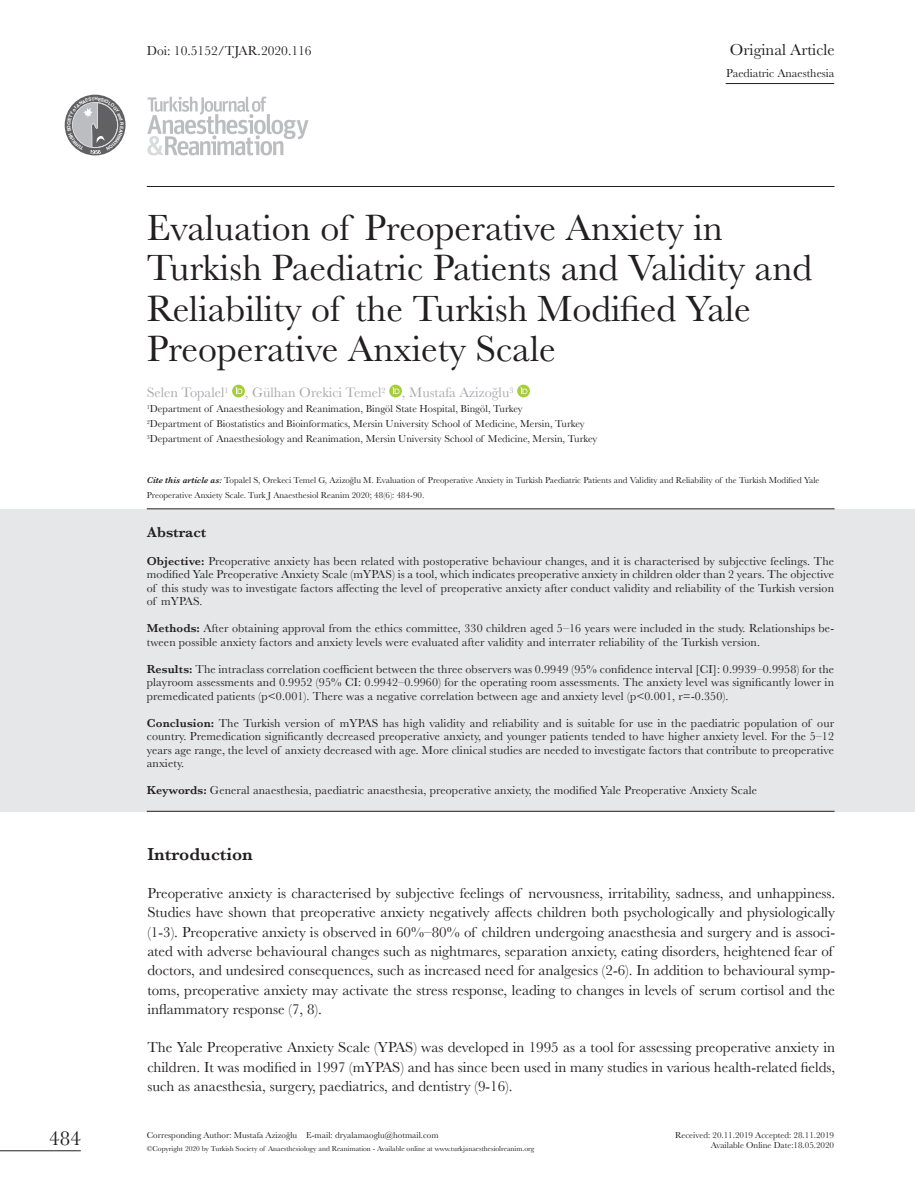
<style>
.page{position:relative;width:915px;height:1191px;background:#fff}
.page>*{position:absolute;margin:0;border:0;box-sizing:border-box;transform-origin:0 0}
.t1{font:37.8px/40.5px "Baskerville";color:#231f20}
.t2{font:21px "Baskerville";color:#231f20}
.t3{font:600 18px "Baskerville";color:#231f20}
.t4{font:16.5px "Baskerville";color:#231f20}
.t5{font:15px/19.2px "Baskerville";color:#231f20}
.t6{font:600 15px "Baskerville";color:#231f20}
.t7{font:14.25px "Baskerville";color:#a8a9ad}
.t8{font:13.5px "Baskerville";color:#231f20}
.t9{font:12px/13.5px "Baskerville";letter-spacing:.01em;color:#231f20;text-align:justify}
.t10{font:10.5px "Baskerville";color:#231f20}
.t11{font:9px/15px "Baskerville";color:#231f20}
.t12{font:7.5px "Baskerville";color:#231f20}
.s1{font-weight:600;font-style:italic}
.s2{font-weight:600}
</style>
<div class="page">
<svg style="left:147px;top:97px;width:161px;height:58px"></svg>
<svg style="left:232px;top:385px;width:13px;height:12px"></svg>
<svg style="left:235px;top:387px;width:7px;height:7px"></svg>
<svg style="left:389px;top:385px;width:13px;height:12px"></svg>
<svg style="left:392px;top:387px;width:7px;height:7px"></svg>
<div style="left:517px;top:385px;width:12px;height:12px;background:#a6ce39;border-radius:50%"></div>
<svg style="left:520px;top:387px;width:7px;height:7px"></svg>
<hr style="left:147px;top:186px;width:687px;height:1px;background:#231f20">
<div style="left:0;top:508px;width:914px;height:303px;background:#e6e7e9"></div>
<hr style="left:147px;top:508px;width:687px;height:1px;background:#231f20">
<hr style="left:147px;top:811px;width:687px;height:1px;background:#231f20">
<hr style="left:0;top:1150px;width:81px;height:1px;background:#231f20">
<hr style="left:725px;top:83px;width:108px;height:1px;background:#231f20">
<svg style="left:65px;top:97px;width:58px;height:57px"></svg>
<p class="t2" style="left:49px;top:1124px;width:33px">484</p>
<p class="t8" style="left:147px;top:42px;width:166px">Doi: 10.5152/TJAR.2020.116</p>
<p class="t4" style="left:729px;top:39px;width:106px">Original Article</p>
<p class="t9" style="left:726px;top:66px;width:110px">Paediatric Anaesthesia</p>
<p class="t1" style="left:147px;top:208px;width:666px">Evaluation of Preoperative Anxiety in Turkish Paediatric Patients and Validity and Reliability of the Turkish Modified Yale Preoperative Anxiety Scale</p>
<p class="t7" style="left:147px;top:384px;width:368px">Selen Topalel<sup>1</sup> , Gülhan Orekici Temel<sup>2</sup> , Mustafa Azizoğlu<sup>3</sup></p>
<p class="t10" style="left:147px;top:402px;width:377px"><sup>1</sup>Department of Anaesthesiology and Reanimation, Bingöl State Hospital, Bingöl, Turkey</p>
<p class="t10" style="left:147px;top:417px;width:439px"><sup>2</sup>Department of Biostatistics and Bioinformatics, Mersin University School of Medicine, Mersin, Turkey</p>
<p class="t10" style="left:147px;top:432px;width:452px"><sup>3</sup>Department of Anaesthesiology and Reanimation, Mersin University School of Medicine, Mersin, Turkey</p>
<p class="t11" style="left:147px;top:472px;width:674px"><span class="s1">Cite this article as:</span> Topalel S, Orekeci Temel G, Azizoğlu M. Evaluation of Preoperative Anxiety in Turkish Paediatric Patients and Validity and Reliability of the Turkish Modified Yale<br>Preoperative Anxiety Scale. Turk J Anaesthesiol Reanim 2020; 48(6): 484-90.</p>
<p class="t6" style="left:147px;top:521px;width:61px">Abstract</p>
<p class="t9" style="left:147px;top:554px;width:688px"><span class="s2">Objective:</span> Preoperative anxiety has been related with postoperative behaviour changes, and it is characterised by subjective feelings. The modified Yale Preoperative Anxiety Scale (mYPAS) is a tool, which indicates preoperative anxiety in children older than 2 years. The objective of this study was to investigate factors affecting the level of preoperative anxiety after conduct validity and reliability of the Turkish version of mYPAS.</p>
<p class="t9" style="left:147px;top:622px;width:688px"><span class="s2">Methods:</span> After obtaining approval from the ethics committee, 330 children aged 5–16 years were included in the study. Relationships be&shy;tween possible anxiety factors and anxiety levels were evaluated after validity and interrater reliability of the Turkish version.</p>
<p class="t9" style="left:147px;top:662px;width:688px"><span class="s2">Results:</span> The intraclass correlation coefficient between the three observers was 0.9949 (95% confidence interval [CI]: 0.9939–0.9958) for the playroom assessments and 0.9952 (95% CI: 0.9942–0.9960) for the operating room assessments. The anxiety level was significantly lower in premedicated patients (p&lt;0.001). There was a negative correlation between age and anxiety level (p&lt;0.001, r=-0.350).</p>
<p class="t9" style="left:147px;top:716px;width:688px"><span class="s2">Conclusion:</span> The Turkish version of mYPAS has high validity and reliability and is suitable for use in the paediatric population of our country. Premedication significantly decreased preoperative anxiety, and younger patients tended to have higher anxiety level. For the 5–12 years age range, the level of anxiety decreased with age. More clinical studies are needed to investigate factors that contribute to preoperative anxiety.</p>
<p class="t9" style="left:147px;top:784px;width:611px"><span class="s2">Keywords:</span> General anaesthesia, paediatric anaesthesia, preoperative anxiety, the modified Yale Preoperative Anxiety Scale</p>
<p class="t3" style="left:147px;top:841px;width:107px">Introduction</p>
<p class="t5" style="left:147px;top:884px;width:689px">Preoperative anxiety is characterised by subjective feelings of nervousness, irritability, sadness, and unhappiness.<br>Studies have shown that preoperative anxiety negatively affects children both psychologically and physiologically (1-3). Preoperative anxiety is observed in 60%–80% of children undergoing anaesthesia and surgery and is associ&shy;ated with adverse behavioural changes such as nightmares, separation anxiety, eating disorders, heightened fear of doctors, and undesired consequences, such as increased need for analgesics (2-6). In addition to behavioural symp&shy;toms, preoperative anxiety may activate the stress response, leading to changes in levels of serum cortisol and the inflammatory response (7, 8).</p>
<p class="t5" style="left:147px;top:1038px;width:689px;text-align:justify">The Yale Preoperative Anxiety Scale (YPAS) was developed in 1995 as a tool for assessing preoperative anxiety in children. It was modified in 1997 (mYPAS) and has since been used in many studies in various health-related fields, such as anaesthesia, surgery, paediatrics, and dentistry (9-16).</p>
<p class="t11" style="left:147px;top:1127px;width:293px">Corresponding Author: Mustafa Azizoğlu E-mail: dryalamaoglu@hotmail.com</p>
<p class="t12" style="left:147px;top:1143px;width:389px">©Copyright 2020 by Turkish Society of Anaesthesiology and Reanimation - Available online at www.turkjanaesthesiolreanim.org</p>
<p class="t11" style="left:675px;top:1127px;width:160px">Received: 20.11.2019 Accepted: 28.11.2019</p>
<p class="t11" style="left:710px;top:1138px;width:125px">Available Online Date:18.05.2020</p>
</div>
